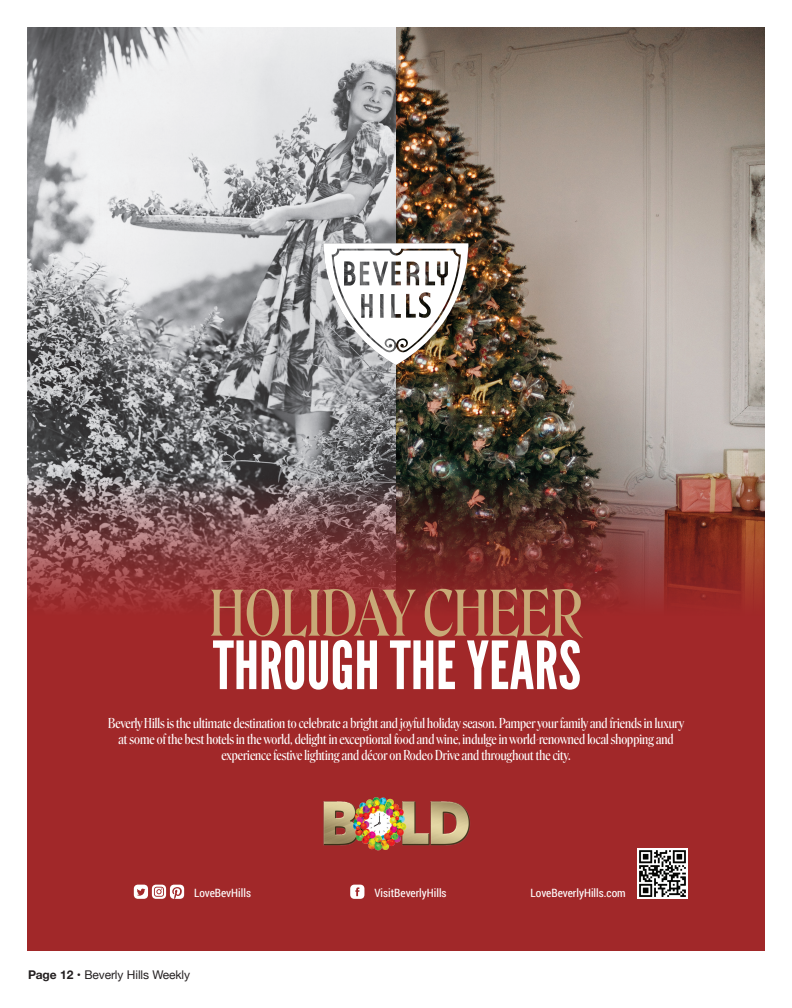
<style>
.page{position:relative;width:792px;height:1008px;background:#fff}
.page>*{position:absolute;margin:0;border:0;box-sizing:border-box;transform-origin:0 0}
.t1{font:66.2px "League Gothic";color:#fff}
.t2{font:61.3px "Roslindale Display Condensed";color:#c8a977}
.t3{font:13.3px/16px "Roslindale Display Condensed";color:#fff;text-align:center}
.t4{font:12px "Helvetica Neue";letter-spacing:-.01em;color:#231f20}
.t5{font:11.4px "Roboto Condensed";color:#fff}
.s1{font-weight:700}
</style>
<div class="page">
<div style="left:27px;top:27px;width:738px;height:923px;background:#a12829"></div>
<img style="left:396px;top:27px;width:369px;height:440px">
<img style="left:27px;top:27px;width:369px;height:440px">
<img style="left:27px;top:467px;width:738px;height:141px">
<svg style="left:350px;top:885px;width:14px;height:14px"></svg>
<svg style="left:134px;top:885px;width:50px;height:14px"></svg>
<img style="left:638px;top:849px;width:50px;height:50px">
<img style="left:323px;top:797px;width:147px;height:54px">
<img style="left:320px;top:243px;width:152px;height:122px">
<h2 class="t2" style="left:209px;top:564px;width:375px">HOLIDAY CHEER</h2>
<h1 class="t1" style="left:213px;top:626px;width:370px">THROUGH THE YEARS</h1>
<p class="t3" style="left:108px;top:714px;width:577px">Beverly Hills is the ultimate destination to celebrate a bright and joyful holiday season. Pamper your family and friends in luxury at some of the best hotels in the world, delight in exceptional food and wine, indulge in world-renowned local shopping and experience festive lighting and décor on Rodeo Drive and throughout the city.</p>
<p class="t5" style="left:194px;top:885px;width:58px">LoveBevHills</p>
<p class="t5" style="left:374px;top:885px;width:74px">VisitBeverlyHills</p>
<p class="t5" style="left:531px;top:885px;width:97px">LoveBeverlyHills.com</p>
<p class="t4" style="left:28px;top:966px;width:164px"><span class="s1">Page 12 •</span> Beverly Hills Weekly</p>
</div>
